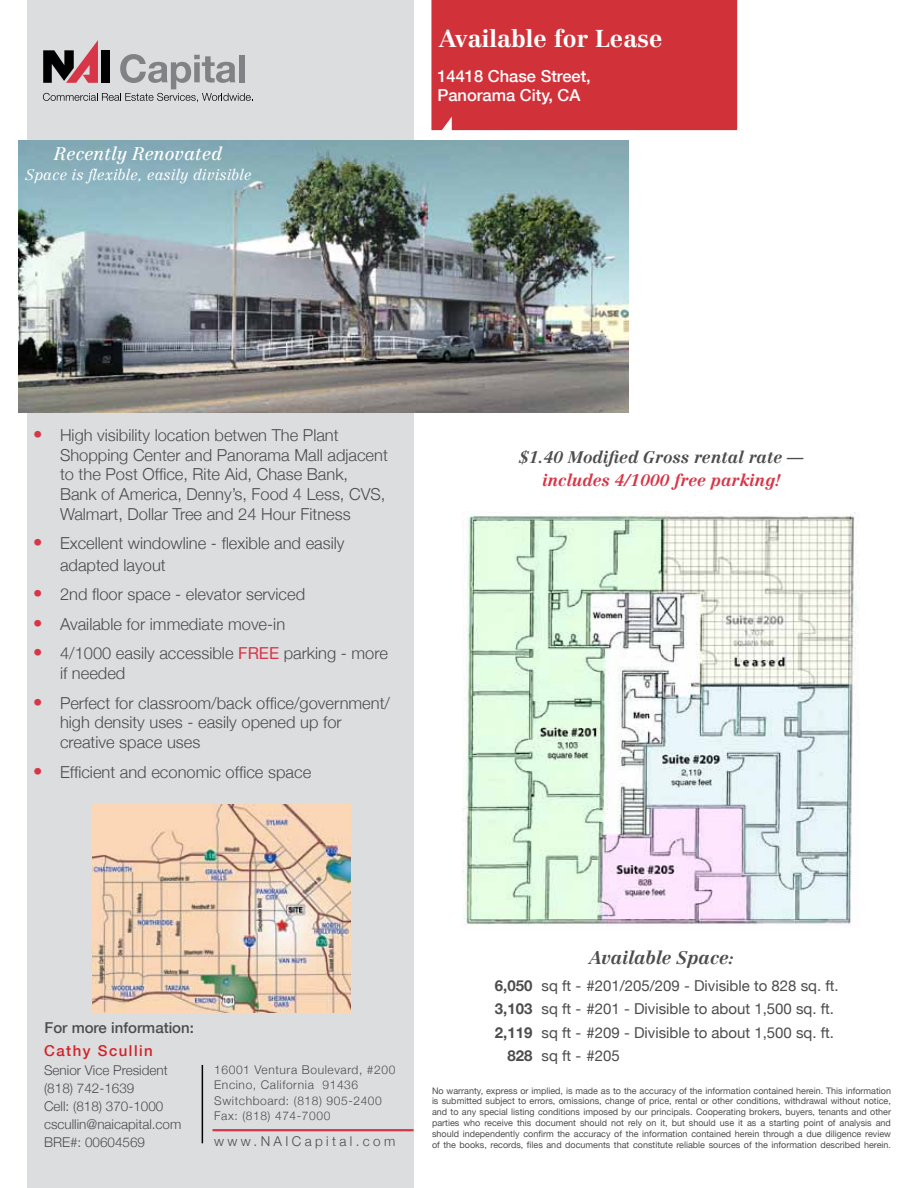
<style>
.page{position:relative;width:918px;height:1188px;background:#fff}
.page>*{position:absolute;margin:0;border:0;box-sizing:border-box;transform-origin:0 0}
.t1{font:700 24px "Centennial";color:#fff}
.t2{font:italic 18px "Centennial";color:#fff}
.t3{font:italic 700 18px "Centennial";color:#4d4d4f}
.t4{font:300 16.5px/19.8px "Helvetica Neue";color:#4d4d4f}
.t5{font:500 16.5px/19.8px "Helvetica Neue";color:#fff}
.t6{font:italic 700 16.5px "Centennial";color:#4d4d4f}
.t7{font:italic 700 16.5px "Centennial";color:#d73648}
.t8{font:15px "Helvetica Neue";color:#4d4d4f}
.t9{font:italic 300 15px "Centennial";color:#fff}
.t10{font:500 15px "Helvetica Neue";color:#4d4d4f}
.t11{font:500 15px "Helvetica Neue";letter-spacing:.1em;color:#d2232a}
.t12{font:300 13.5px/18px "Helvetica Neue";color:#4d4d4f}
.t13{font:300 13.5px "Helvetica Neue";letter-spacing:.25em;color:#4d4d4f}
.t14{font:300 12px/15.5px "Helvetica Neue";letter-spacing:.05em;color:#4d4d4f}
.t15{font:9px/10.8px "Helvetica Neue";color:#4d4d4f;text-align:justify}
.s1{font-family:"Eurostile";font-weight:600;font-size:18px;color:#d73648}
.s2{font-weight:400;color:#d73648}
.s3{font-weight:700}
.s4{color:#58595b}
</style>
<div class="page">
<div style="left:27px;top:0;width:387px;height:1188px;background:#dcddde"></div>
<hr style="left:202px;top:1065px;width:1px;height:78px;background:#000">
<hr style="left:213px;top:1129px;width:201px;height:2px;background:#d73648">
<svg style="left:43px;top:40px;width:210px;height:62px"></svg>
<div style="left:239px;top:55px;width:5px;height:27px;background:#808285"></div>
<img style="left:19px;top:140px;width:610px;height:272px">
<div style="left:431px;top:0;width:306px;height:130px;background:#d13239"></div>
<img style="left:92px;top:804px;width:259px;height:208px">
<img style="left:462px;top:512px;width:397px;height:414px">
<h2 class="t2" style="left:54px;top:143px;width:170px">Recently Renovated</h2>
<h3 class="t9" style="left:25px;top:166px;width:228px">Space is flexible, easily divisible</h3>
<h1 class="t1" style="left:439px;top:25px;width:225px">Available for Lease</h1>
<h3 class="t5" style="left:437px;top:66px;width:155px">14418 Chase Street,<br>Panorama City, CA</h3>
<h3 class="t4" style="left:60px;top:425px;width:329px;text-indent:-27px"><span class="s1">•</span> High visibility location betwen The Plant Shopping Center and Panorama Mall adjacent to the Post Office, Rite Aid, Chase Bank, Bank of America, Denny’s, Food 4 Less, CVS, Walmart, Dollar Tree and 24 Hour Fitness</h3>
<h3 class="t4" style="left:60px;top:532px;width:286px;line-height:21.6px;text-indent:-27px"><span class="s1">•</span> Excellent windowline - flexible and easily adapted layout</h3>
<h3 class="t4" style="left:33px;top:584px;width:274px"><span class="s1">•</span> 2nd floor space - elevator serviced</h3>
<h3 class="t4" style="left:33px;top:614px;width:254px"><span class="s1">•</span> Available for immediate move-in</h3>
<h3 class="t4" style="left:60px;top:643px;width:329px;text-indent:-27px"><span class="s1">•</span> 4/1000 easily accessible <span class="s2">FREE</span> parking - more if needed</h3>
<h3 class="t4" style="left:60px;top:692px;width:332px;text-indent:-27px"><span class="s1">•</span> Perfect for classroom/back office/government/ high density uses - easily opened up for creative space uses</h3>
<h3 class="t4" style="left:33px;top:761px;width:280px"><span class="s1">•</span> Efficient and economic office space</h3>
<h3 class="t6" style="left:519px;top:447px;width:286px">$1.40 Modified Gross rental rate —</h3>
<h3 class="t7" style="left:542px;top:470px;width:240px">includes 4/1000 free parking!</h3>
<h3 class="t10" style="left:44px;top:1019px;width:151px">For more information:</h3>
<h3 class="t11" style="left:44px;top:1041px;width:110px">Cathy Scullin</h3>
<h3 class="t12" style="left:44px;top:1061px;width:139px">Senior Vice President (818) 742-1639<br>Cell: (818) 370-1000 cscullin@naicapital.com<br>BRE#: 00604569</h3>
<h3 class="t14" style="left:214px;top:1062px;width:183px">16001 Ventura Boulevard, #200<br>Encino, California 91436<br>Switchboard: (818) 905-2400<br>Fax: (818) 474-7000</h3>
<h3 class="t13" style="left:214px;top:1132px;width:183px">www.NAICapital.com</h3>
<h2 class="t3" style="left:589px;top:946px;width:146px">Available Space:</h2>
<h3 class="t8" style="left:495px;top:977px;width:345px"><span class="s3">6,050</span> sq ft - #201/205/209 - Divisible to 828 sq. ft.</h3>
<h3 class="t8" style="left:495px;top:1000px;width:341px"><span class="s3">3,103</span> sq ft - #201 - Divisible to about 1,500 sq. ft.</h3>
<h3 class="t8" style="left:495px;top:1023px;width:341px"><span class="s3">2,119</span> sq ft - #209 - Divisible to about 1,500 sq. ft.</h3>
<h3 class="t8" style="left:507px;top:1047px;width:114px"><span class="s3">828</span> sq ft - #205</h3>
<p class="t15" style="left:432px;top:1085px;width:461px">No warranty, express or implied, is made as to the accuracy of the information contained herein. This information is submitted subject to errors, omissions, change of price, rental or other conditions, withdrawal without notice, and to any special listing conditions imposed by our principals. Cooperating brokers, buyers, tenants and other parties who receive this document should not rely on it, but should use it as a starting point of analysis and should independently confirm the accuracy of the information contained herein through a due diligence review of the books, records, files and documents that constitute reliable sources of the information described herein<span class="s4">.</span></p>
</div>
